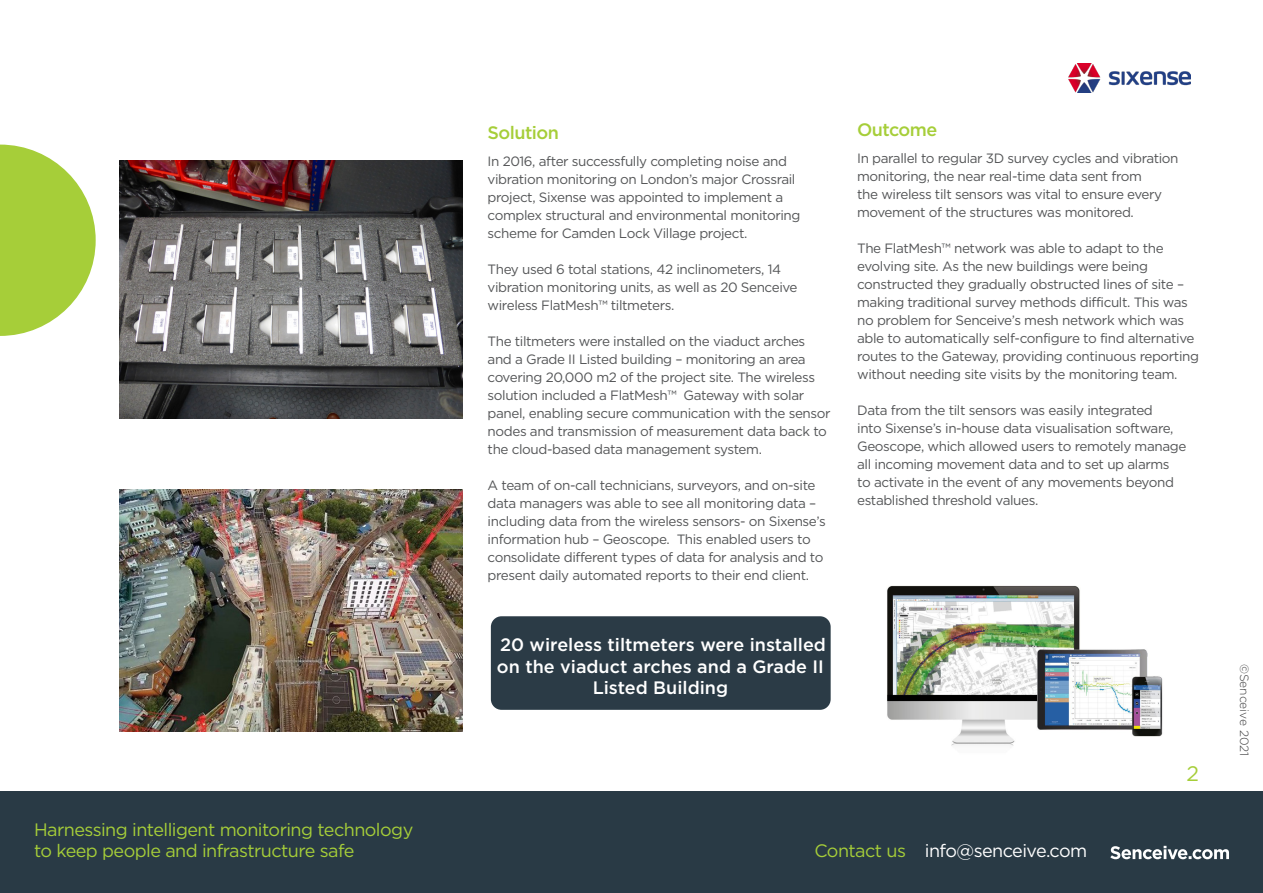
<style>
.page{position:relative;width:1263px;height:893px;background:#fff}
.page>*{position:absolute;margin:0;border:0;box-sizing:border-box;transform-origin:0 0}
.t1{font:21px "Gotham";color:#a6ce39}
.t2{font:500 18px/21.6px "Gotham";color:#fff;text-align:center}
.t3{font:18px/21px "Gotham";letter-spacing:-.03em;color:#a6ce39}
.t4{font:18px "Gotham";letter-spacing:-.03em;color:#fff}
.t5{font:500 18px "Gotham";letter-spacing:-.03em;color:#a6ce39}
.t6{font:13.5px/18px "Gotham";letter-spacing:-.03em;color:#545557}
.t7{font:300 12px "Gotham";color:#3e3e3f}
.s1{color:#a6ce39}
</style>
<div class="page">
<div style="left:0;top:792px;width:1263px;height:101px;background:#293a45"></div>
<svg style="left:0;top:145px;width:96px;height:191px"></svg>
<svg style="left:1110px;top:846px;width:119px;height:13px"></svg>
<img style="left:119px;top:161px;width:343px;height:257px">
<img style="left:119px;top:490px;width:343px;height:242px">
<div style="left:491px;top:616px;width:340px;height:94px;background:#2b3b46;border-radius:11px"></div>
<img style="left:1069px;top:64px;width:122px;height:28px">
<img style="left:887px;top:585px;width:276px;height:161px">
<p class="t3" style="left:34px;top:819px;width:381px">Harnessing intelligent monitoring technology to keep people and infrastructure safe</p>
<p class="t5" style="left:488px;top:121px;width:73px">Solution</p>
<p class="t6" style="left:488px;top:152px;width:314px">In 2016, after successfully completing noise and vibration monitoring on London’s major Crossrail project, Sixense was appointed to implement a complex structural and environmental monitoring scheme for Camden Lock Village project.</p>
<p class="t6" style="left:488px;top:260px;width:311px">They used 6 total stations, 42 inclinometers, 14 vibration monitoring units, as well as 20 Senceive wireless FlatMesh™ tiltmeters.</p>
<p class="t6" style="left:488px;top:332px;width:345px">The tiltmeters were installed on the viaduct arches and a Grade II Listed building – monitoring an area covering 20,000 m2 of the project site. The wireless solution included a FlatMesh™ Gateway with solar panel, enabling secure communication with the sensor nodes and transmission of measurement data back to the cloud-based data management system.</p>
<p class="t6" style="left:488px;top:476px;width:340px">A team of on-call technicians, surveyors, and on-site data managers was able to see all monitoring data – including data from the wireless sensors- on Sixense’s information hub – Geoscope. This enabled users to consolidate different types of data for analysis and to present daily automated reports to their end client.</p>
<p class="t2" style="left:497px;top:634px;width:331px">20 wireless tiltmeters were installed on the viaduct arches and a Grade II<br>Listed Building</p>
<p class="t5" style="left:857px;top:118px;width:82px">Outcome</p>
<p class="t6" style="left:857px;top:149px;width:323px">In parallel to regular 3D survey cycles and vibration monitoring, the near real-time data sent from<br>the wireless tilt sensors was vital to ensure every movement of the structures was monitored.</p>
<p class="t6" style="left:857px;top:239px;width:343px">The FlatMesh™ network was able to adapt to the evolving site. As the new buildings were being constructed they gradually obstructed lines of site – making traditional survey methods difficult. This was no problem for Senceive’s mesh network which was able to automatically self-configure to find alternative routes to the Gateway, providing continuous reporting without needing site visits by the monitoring team.</p>
<p class="t6" style="left:857px;top:401px;width:331px">Data from the tilt sensors was easily integrated<br>into Sixense’s in-house data visualisation software, Geoscope, which allowed users to remotely manage all incoming movement data and to set up alarms to activate in the event of any movements beyond established threshold values.</p>
<p class="t1" style="left:1186px;top:761px;width:14px">2</p>
<p class="t4" style="left:814px;top:841px;width:274px"><span class="s1">Contact us</span> info@senceive.com</p>
<p class="t7" style="left:1252px;top:664px;width:94px;rotate:90deg">©Senceive 2021</p>
</div>
